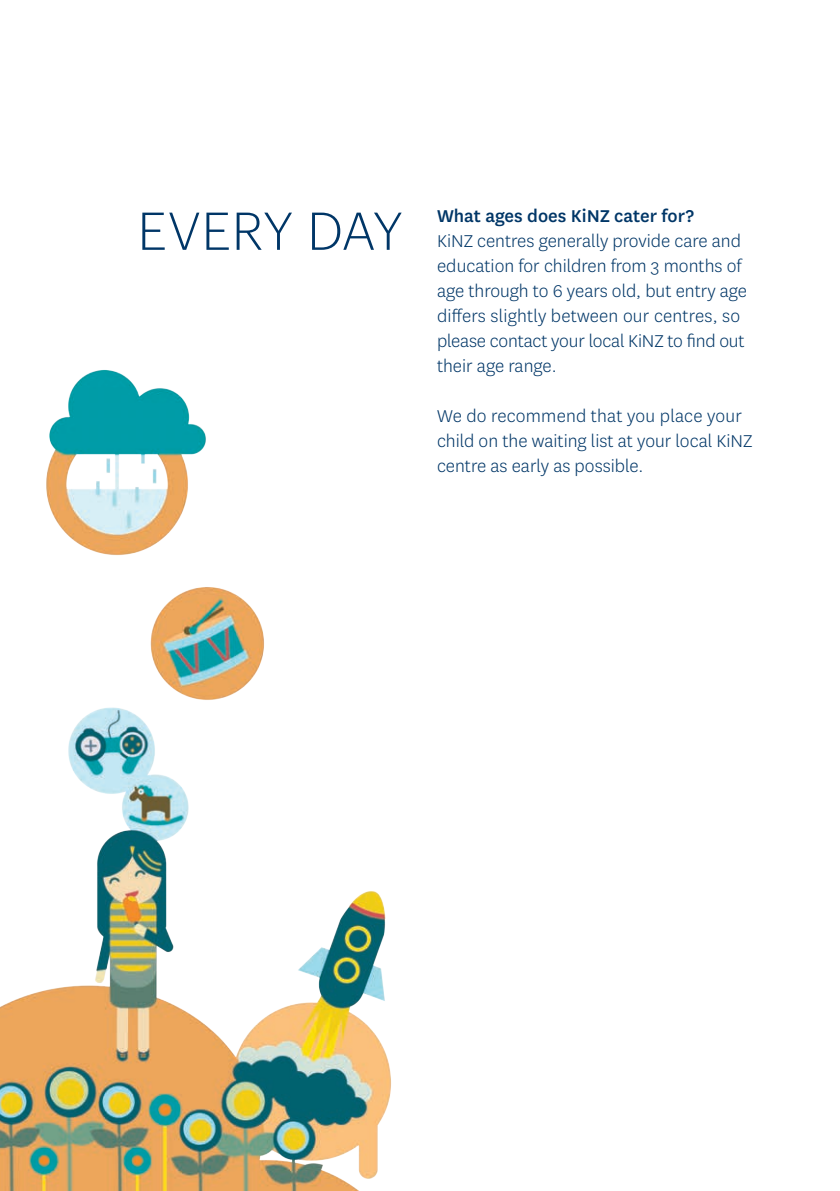
<style>
.page{position:relative;width:840px;height:1191px;background:#fff}
.page>*{position:absolute;margin:0;border:0;box-sizing:border-box;transform-origin:0 0}
.Heading{font:300 52px "Graphik SKY";letter-spacing:.005em;color:#003667}
.Body_copy{font:300 20px/25px "National";color:#003667}
.Subheading{font:500 20px "National";color:#003667}
</style>
<div class="page">
<img style="left:0;top:370px;width:391px;height:821px">
<p class="Heading" style="left:137px;top:193px;width:266px">EVERY DAY</p>
<p class="Subheading" style="left:437px;top:202px;width:258px">What ages does KiNZ cater for?</p>
<p class="Body_copy" style="left:437px;top:228px;width:311px">KiNZ centres generally provide care and education for children from 3 months of age through to 6 years old, but entry age differs slightly between our centres, so please contact your local KiNZ to find out their age range.</p>
<p class="Body_copy" style="left:437px;top:403px;width:317px">We do recommend that you place your child on the waiting list at your local KiNZ centre as early as possible.</p>
</div>
